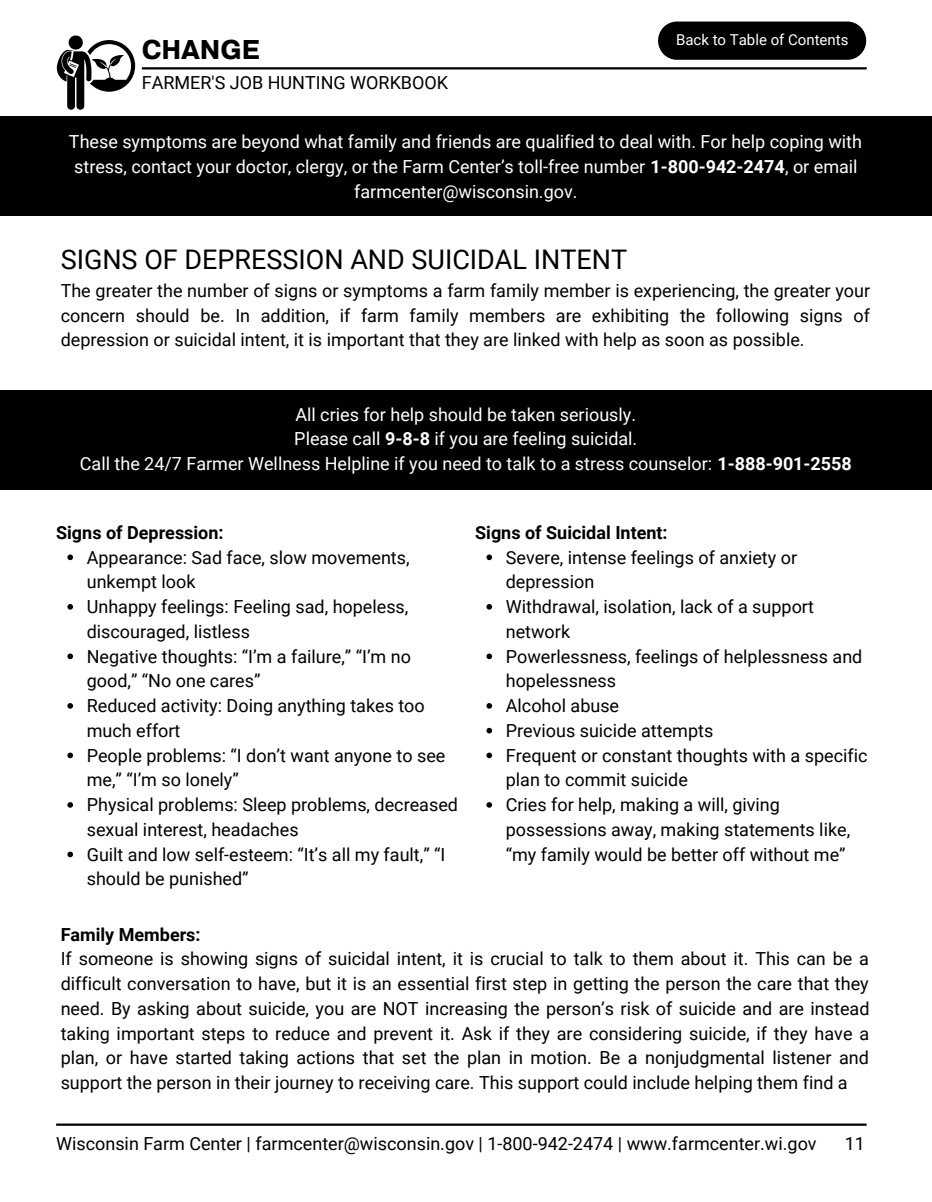
<style>
.page{position:relative;width:932px;height:1202px;background:#fff}
.page>*{position:absolute;margin:0;border:0;box-sizing:border-box;transform-origin:0 0}
.t1{font:27px "Roboto";color:#000}
.t2{font:700 27px "Pragmatica";color:#000}
.t3{font:18px/24.8px "Roboto";color:#000;text-align:justify}
.t4{font:18px/24.8px "Roboto";color:#fff;text-align:center}
.t5{font:700 18px "Roboto";color:#000}
.t6{font:15px "Roboto";color:#fff}
.s1{font-weight:700}
</style>
<div class="page">
<hr style="left:56px;top:1123px;width:810px;height:2px;background:#000">
<div style="left:0;top:116px;width:932px;height:99px;background:#000"></div>
<div style="left:0;top:390px;width:932px;height:99px;background:#000"></div>
<svg style="left:67px;top:554px;width:6px;height:6px"></svg>
<svg style="left:67px;top:604px;width:6px;height:5px"></svg>
<svg style="left:67px;top:653px;width:6px;height:6px"></svg>
<svg style="left:67px;top:703px;width:6px;height:5px"></svg>
<svg style="left:67px;top:752px;width:6px;height:6px"></svg>
<svg style="left:67px;top:802px;width:6px;height:5px"></svg>
<svg style="left:67px;top:851px;width:6px;height:6px"></svg>
<svg style="left:486px;top:554px;width:6px;height:6px"></svg>
<svg style="left:486px;top:604px;width:6px;height:5px"></svg>
<svg style="left:486px;top:653px;width:6px;height:6px"></svg>
<svg style="left:486px;top:703px;width:6px;height:5px"></svg>
<svg style="left:486px;top:728px;width:6px;height:5px"></svg>
<svg style="left:486px;top:752px;width:6px;height:6px"></svg>
<svg style="left:486px;top:802px;width:6px;height:5px"></svg>
<svg style="left:56px;top:35px;width:79px;height:75px"></svg>
<hr style="left:142px;top:67px;width:724px;height:2px;background:#000">
<div style="left:658px;top:22px;width:208px;height:38px;background:#000"></div>
<h1 class="t2" style="left:142px;top:32px;width:119px">CHANGE</h1>
<p class="t6" style="left:676px;top:31px;width:174px">Back to Table of Contents</p>
<p class="t3" style="left:142px;top:70px;width:308px">FARMER'S JOB HUNTING WORKBOOK</p>
<p class="t4" style="left:69px;top:130px;width:794px">These symptoms are beyond what family and friends are qualified to deal with. For help coping with stress, contact your doctor, clergy, or the Farm Center’s toll-free number <span class="s1">1-800-942-2474</span>, or email farmcenter@wisconsin.gov.</p>
<h1 class="t1" style="left:61px;top:244px;width:568px">SIGNS OF DEPRESSION AND SUICIDAL INTENT</h1>
<p class="t3" style="left:61px;top:278px;width:811px">The greater the number of signs or symptoms a farm family member is experiencing, the greater your concern should be. In addition, if farm family members are exhibiting the following signs of depression or suicidal intent, it is important that they are linked with help as soon as possible.</p>
<p class="t4" style="left:80px;top:402px;width:773px">All cries for help should be taken seriously.<br>Please call <span class="s1">9-8-8</span> if you are feeling suicidal.<br>Call the 24/7 Farmer Wellness Helpline if you need to talk to a stress counselor: <span class="s1">1-888-901-2558</span></p>
<p class="t5" style="left:56px;top:522px;width:169px">Signs of Depression:</p>
<p class="t3" style="left:87px;top:545px;width:373px;text-align:left">Appearance: Sad face, slow movements, unkempt look<br>Unhappy feelings: Feeling sad, hopeless, discouraged, listless<br>Negative thoughts: “I’m a failure,” “I’m no good,” “No one cares”<br>Reduced activity: Doing anything takes too much effort<br>People problems: “I don’t want anyone to see me,” “I’m so lonely”<br>Physical problems: Sleep problems, decreased sexual interest, headaches<br>Guilt and low self-esteem: “It’s all my fault,” “I should be punished”</p>
<p class="t5" style="left:475px;top:522px;width:194px">Signs of Suicidal Intent:</p>
<p class="t3" style="left:506px;top:545px;width:363px;text-align:left">Severe, intense feelings of anxiety or depression<br>Withdrawal, isolation, lack of a support network<br>Powerlessness, feelings of helplessness and hopelessness<br>Alcohol abuse<br>Previous suicide attempts<br>Frequent or constant thoughts with a specific plan to commit suicide<br>Cries for help, making a will, giving possessions away, making statements like, “my family would be better off without me”</p>
<p class="t5" style="left:61px;top:924px;width:141px">Family Members:</p>
<p class="t3" style="left:61px;top:947px;width:810px">If someone is showing signs of suicidal intent, it is crucial to talk to them about it. This can be a difficult conversation to have, but it is an essential first step in getting the person the care that they need. By asking about suicide, you are NOT increasing the person’s risk of suicide and are instead taking important steps to reduce and prevent it. Ask if they are considering suicide, if they have a plan, or have started taking actions that set the plan in motion. Be a nonjudgmental listener and support the person in their journey to receiving care. This support could include helping them find a</p>
<p class="t3" style="left:56px;top:1131px;width:762px">Wisconsin Farm Center | farmcenter@wisconsin.gov | 1-800-942-2474 | www.farmcenter.wi.gov</p>
<p class="t3" style="left:844px;top:1131px;width:22px">11</p>
</div>
